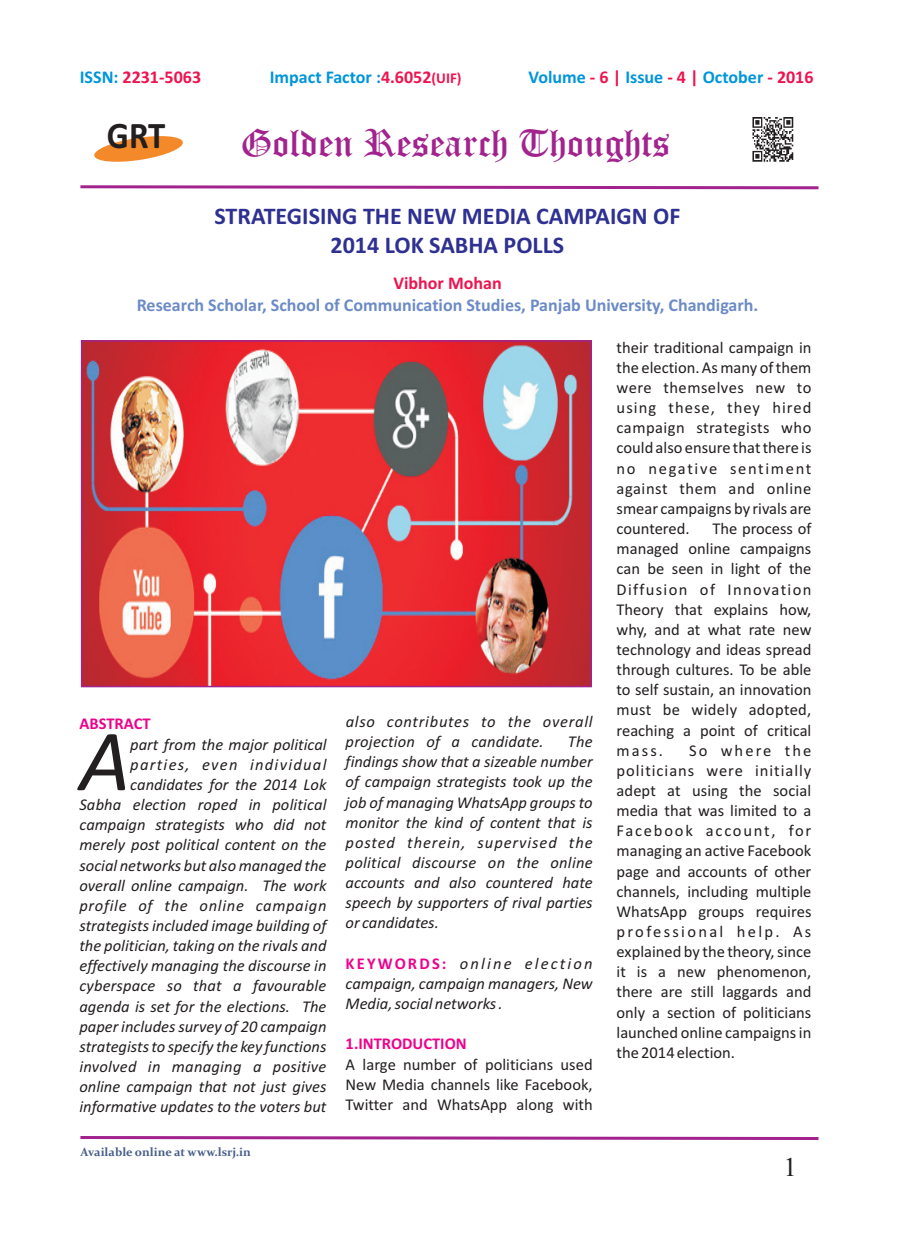
<style>
.page{position:relative;width:898px;height:1242px;background:#fff}
.page>*{position:absolute;margin:0;border:0;box-sizing:border-box;transform-origin:0 0}
.t1{font:italic 87.75px "Calibri";color:#231f20}
.t2{font:39px "Old English Text";color:#a2238e}
.t3{font:700 37.65px "Calibri";color:#231f20;scale:.92 1}
.t4{font:27px "Times New Roman";color:#231f20}
.t5{font:700 24px/29.2px "Calibri";color:#2e3092;text-align:center}
.t6{font:700 18px "Calibri";color:#6c8bc6}
.t7{font:700 18px "Calibri";color:#0095d9}
.t8{font:700 18px "Calibri";color:#ed1450}
.t9{font:16.5px/20.1px "Calibri";color:#231f20;text-align:justify}
.t10{font:italic 16.5px/20.1px "Calibri";color:#231f20;text-align:justify}
.t11{font:italic 16.5px/20.1px "Calibri";letter-spacing:.035em;color:#231f20}
.t12{font:700 16.5px "Calibri";color:#ed028c}
.t13{font:700 16.5px "Calibri";letter-spacing:.13em;color:#ed028c}
.t14{font:700 12px "Constantia";color:#485e88}
.s1{color:#0095d9}
.s2{color:#ed1450}
.s3{font-size:15px;color:#ed1450}
</style>
<div class="page">
<img style="left:752px;top:117px;width:42px;height:45px">
<svg style="left:80px;top:185px;width:739px;height:5px"></svg>
<svg style="left:80px;top:1136px;width:739px;height:4px;background:#b859a9"></svg>
<img style="left:83px;top:342px;width:506px;height:343px">
<svg style="left:94px;top:136px;width:89px;height:26px"></svg>
<p class="t8" style="left:80px;top:69px;width:123px"><span class="s1">ISSN:</span> 2231-5063</p>
<p class="t7" style="left:270px;top:69px;width:193px">Impact Factor :<span class="s2">4.6052</span><span class="s3">(UIF)</span></p>
<p class="t7" style="left:528px;top:69px;width:286px">Volume <span class="s2">- 6 |</span> Issue <span class="s2">- 4 |</span> October <span class="s2">- 2016</span></p>
<h3 class="t3" style="left:107px;top:120px;width:65px">GRT</h3>
<h2 class="t2" style="left:241px;top:129px;width:430px">Golden Research Thoughts</h2>
<h3 class="t5" style="left:214px;top:203px;width:467px">STRATEGISING THE NEW MEDIA CAMPAIGN OF<br>2014 LOK SABHA POLLS</h3>
<p class="t8" style="left:393px;top:276px;width:110px">Vibhor Mohan</p>
<p class="t6" style="left:137px;top:298px;width:623px">Research Scholar, School of Communication Studies, Panjab University, Chandigarh.</p>
<p class="t9" style="left:616px;top:338px;width:196px">their traditional campaign in the election. As many of them were themselves new to using these, they hired campaign strategists who could also ensure that there is no negative sentiment against them and online smear campaigns by rivals are countered.</p>
<p class="t9" style="left:616px;top:520px;width:196px;text-indent:96px">The process of managed online campaigns can be seen in light of the Diffusion of Innovation Theory that explains how, why, and at what rate new technology and ideas spread through cultures. To be able to self sustain, an innovation must be widely adopted, reaching a point of critical mass.</p>
<p class="t11" style="left:345px;top:713px;width:248px">also contributes to the overall projection of a candidate.</p>
<p class="t12" style="left:79px;top:717px;width:73px">ABSTRACT</p>
<p class="t10" style="left:130px;top:735px;width:198px">part from the major political</p>
<h1 class="t1" style="left:79px;top:724px;width:52px">A</h1>
<p class="t10" style="left:345px;top:733px;width:248px;text-indent:222px">The findings show that a sizeable number of campaign strategists took up the job of managing WhatsApp groups to monitor the kind of content that is posted therein, supervised the political discourse on the online accounts and also countered hate speech by supporters of rival parties or candidates.</p>
<p class="t10" style="left:345px;top:954px;width:248px;text-indent:114px">online election campaign, campaign managers, New Media, social networks .</p>
<p class="t9" style="left:616px;top:741px;width:196px;text-indent:72px">So where the politicians were initially adept at using the social media that was limited to a Facebook account, for managing an active Facebook page and accounts of other channels, including multiple WhatsApp groups requires professional help. As explained by the theory, since it is a new phenomenon, there are still laggards and only a section of politicians launched online campaigns in the 2014 election.</p>
<p class="t10" style="left:79px;top:755px;width:248px;text-align:right">parties, even individual candidates for the 2014 Lok<br>Sabha election roped in political campaign strategists who did not merely post political content on the social networks but also managed the overall online campaign. The work profile of the online campaign strategists included image building of the politician, taking on the rivals and effectively managing the discourse in cyberspace so that a favourable agenda is set for the elections. The paper includes survey of 20 campaign strategists to specify the key functions involved in managing a positive online campaign that not just gives informative updates to the voters but</p>
<p class="t13" style="left:345px;top:956px;width:102px">KEYWORDS:</p>
<p class="t12" style="left:345px;top:1037px;width:122px">1.INTRODUCTION</p>
<p class="t9" style="left:345px;top:1055px;width:248px">A large number of politicians used New Media channels like Facebook, Twitter and WhatsApp along with</p>
<p class="t14" style="left:80px;top:1147px;width:172px">Available online at www.lsrj.in</p>
<h3 class="t4" style="left:783px;top:1157px;width:15px">1</h3>
</div>
